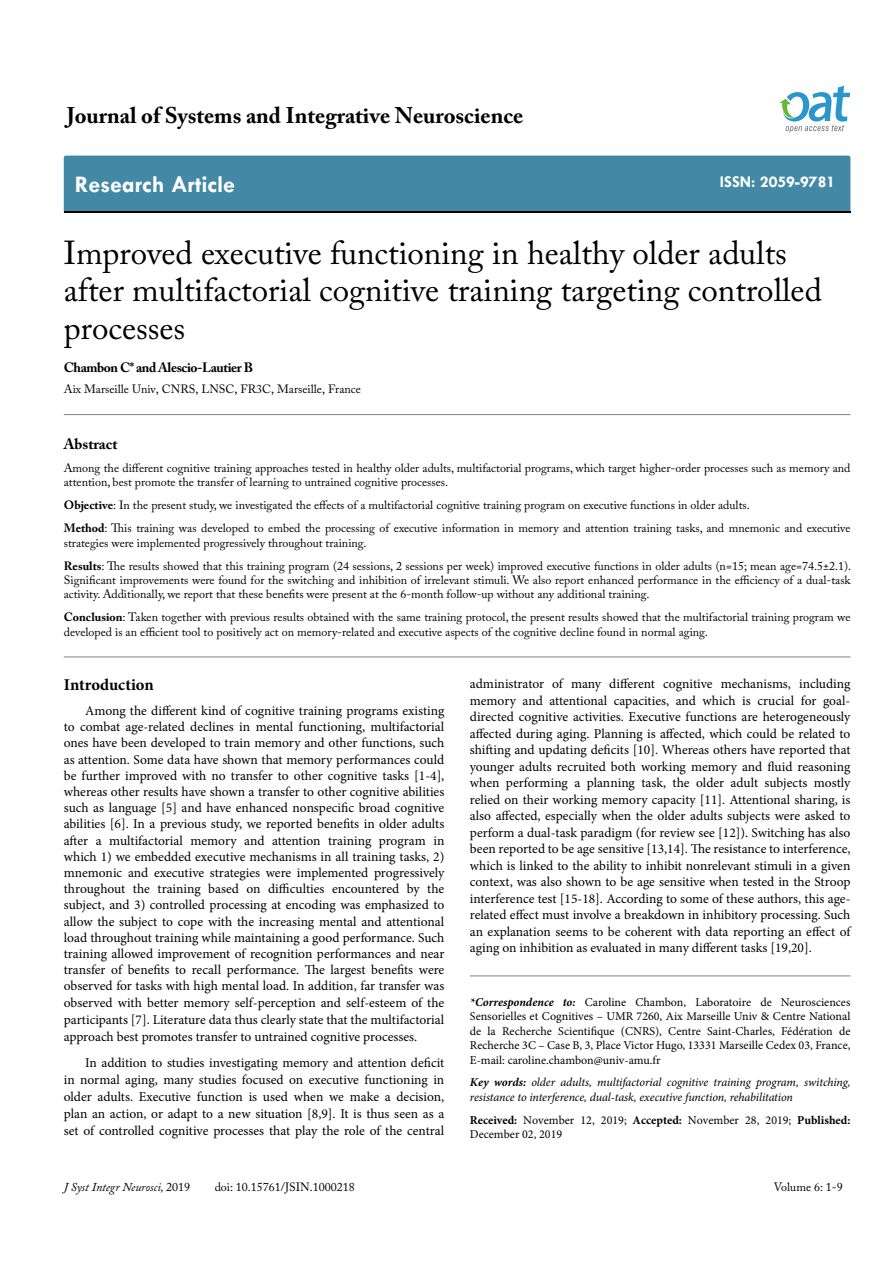
<style>
.page{position:relative;width:893px;height:1263px;background:#fff}
.page>*{position:absolute;margin:0;border:0;box-sizing:border-box;transform-origin:0 0}
.t1{font:33px/37.5px "Adobe Caslon Pro";color:#000}
.t2{font:700 24px "Tw Cen";color:#fff}
.t3{font:700 22.5px "Adobe Caslon Pro";color:#000}
.t4{font:700 16.5px "Tw Cen";color:#fff}
.t5{font:700 16.5px "Minion Pro";letter-spacing:-.005em;color:#000}
.t6{font:700 15px "Adobe Caslon Pro";color:#000}
.t7{font:13.5px/16.4px "Minion Pro";color:#000;text-align:justify}
.t8{font:700 13.5px "Adobe Caslon Pro";letter-spacing:-.03em;color:#000}
.t9{font:12px/14.4px "Adobe Caslon Pro";color:#000}
.t10{font:12px/14.4px "Minion Pro";color:#000;text-align:justify}
.t11{font:italic 12px/14.4px "Minion Pro";letter-spacing:-.01em;color:#000}
.t12{font:italic 12px "Adobe Caslon Pro";color:#000}
.s1{font-weight:700}
.s2{font-weight:700;font-style:italic}
.s3{font-style:normal}
</style>
<div class="page">
<div style="left:64px;top:156px;width:786px;height:56px;background:#4389a5"></div>
<svg style="left:779px;top:86px;width:71px;height:47px"></svg>
<hr style="left:64px;top:657px;width:786px;height:1px;background:#808285">
<hr style="left:64px;top:414px;width:786px;height:1px;background:#808285">
<hr style="left:470px;top:976px;width:380px;height:1px;background:#808285">
<h3 class="t3" style="left:67px;top:102px;width:458px">Journal of Systems and Integrative Neuroscience</h3>
<h2 class="t2" style="left:75px;top:170px;width:162px">Research Article</h2>
<p class="t4" style="left:720px;top:172px;width:117px">ISSN: 2059-9781</p>
<h1 class="t1" style="left:64px;top:234px;width:760px">Improved executive functioning in healthy older adults after multifactorial cognitive training targeting controlled processes</h1>
<p class="t8" style="left:64px;top:359px;width:191px">Chambon C* and Alescio-Lautier B</p>
<p class="t9" style="left:64px;top:382px;width:299px">Aix Marseille Univ, CNRS, LNSC, FR3C, Marseille, France</p>
<p class="t6" style="left:64px;top:435px;width:55px">Abstract</p>
<p class="t9" style="left:64px;top:461px;width:788px">Among the different cognitive training approaches tested in healthy older adults, multifactorial programs, which target higher-order processes such as memory and attention, best promote the transfer of learning to untrained cognitive processes.</p>
<p class="t9" style="left:64px;top:494px;width:788px;line-height:23px"><span class="s1">Objective</span>: In the present study, we investigated the effects of a multifactorial cognitive training program on executive functions in older adults.<br><span class="s1">Method</span>: This training was developed to embed the processing of executive information in memory and attention training tasks, and mnemonic and executive</p>
<p class="t9" style="left:64px;top:531px;width:789px;line-height:23px">strategies were implemented progressively throughout training.<br><span class="s1">Results</span>: The results showed that this training program (24 sessions, 2 sessions per week) improved executive functions in older adults (n=15; mean age=74.5±2.1).</p>
<p class="t9" style="left:64px;top:573px;width:788px">Significant improvements were found for the switching and inhibition of irrelevant stimuli. We also report enhanced performance in the efficiency of a dual-task activity. Additionally, we report that these benefits were present at the 6-month follow-up without any additional training.</p>
<p class="t9" style="left:64px;top:610px;width:788px"><span class="s1">Conclusion</span>: Taken together with previous results obtained with the same training protocol, the present results showed that the multifactorial training program we developed is an efficient tool to positively act on memory-related and executive aspects of the cognitive decline found in normal aging.</p>
<p class="t5" style="left:64px;top:673px;width:91px">Introduction</p>
<p class="t7" style="left:64px;top:702px;width:382px;text-indent:21px">Among the different kind of cognitive training programs existing to combat age-related declines in mental functioning, multifactorial ones have been developed to train memory and other functions, such as attention. Some data have shown that memory performances could be further improved with no transfer to other cognitive tasks [1-4], whereas other results have shown a transfer to other cognitive abilities such as language [5] and have enhanced nonspecific broad cognitive abilities [6]. In a previous study, we reported benefits in older adults after a multifactorial memory and attention training program in which 1) we embedded executive mechanisms in all training tasks, 2) mnemonic and executive strategies were implemented progressively throughout the training based on difficulties encountered by the subject, and 3) controlled processing at encoding was emphasized to allow the subject to cope with the increasing mental and attentional load throughout training while maintaining a good performance. Such training allowed improvement of recognition performances and near transfer of benefits to recall performance. The largest benefits were observed for tasks with high mental load. In addition, far transfer was observed with better memory self-perception and self-esteem of the participants [7]. Literature data thus clearly state that the multifactorial approach best promotes transfer to untrained cognitive processes.</p>
<p class="t7" style="left:64px;top:1054px;width:382px;line-height:17.1px;text-indent:21px">In addition to studies investigating memory and attention deficit in normal aging, many studies focused on executive functioning in older adults. Executive function is used when we make a decision, plan an action, or adapt to a new situation [8,9]. It is thus seen as a set of controlled cognitive processes that play the role of the central</p>
<p class="t7" style="left:470px;top:675px;width:382px">administrator of many different cognitive mechanisms, including memory and attentional capacities, and which is crucial for goal&shy;directed cognitive activities. Executive functions are heterogeneously affected during aging. Planning is affected, which could be related to shifting and updating deficits [10]. Whereas others have reported that younger adults recruited both working memory and fluid reasoning when performing a planning task, the older adult subjects mostly relied on their working memory capacity [11]. Attentional sharing, is also affected, especially when the older adults subjects were asked to perform a dual-task paradigm (for review see [12]). Switching has also been reported to be age sensitive [13,14]. The resistance to interference, which is linked to the ability to inhibit nonrelevant stimuli in a given context, was also shown to be age sensitive when tested in the Stroop interference test [15-18]. According to some of these authors, this age&shy;related effect must involve a breakdown in inhibitory processing. Such an explanation seems to be coherent with data reporting an effect of aging on inhibition as evaluated in many different tasks [19,20].</p>
<p class="t10" style="left:470px;top:995px;width:382px"><span class="s2">*Correspondence to:</span> Caroline Chambon, Laboratoire de Neurosciences Sensorielles et Cognitives – UMR 7260, Aix Marseille Univ &amp; Centre National de la Recherche Scientifique (CNRS), Centre Saint-Charles, Fédération de Recherche 3C – Case B, 3, Place Victor Hugo, 13331 Marseille Cedex 03, France, E-mail: caroline.chambon@univ-amu.fr</p>
<p class="t11" style="left:470px;top:1075px;width:382px"><span class="s1">Key words:</span> older adults, multifactorial cognitive training program, switching, resistance to interference, dual-task, executive function, rehabilitation</p>
<p class="t10" style="left:470px;top:1113px;width:382px"><span class="s1">Received:</span> November 12, 2019; <span class="s1">Accepted:</span> November 28, 2019; <span class="s1">Published:<br></span>December 02, 2019</p>
<p class="t12" style="left:64px;top:1180px;width:128px">J Syst Integr Neurosci, <span class="s3">2019</span></p>
<p class="t9" style="left:215px;top:1180px;width:142px">doi: 10.15761/JSIN.1000218</p>
<p class="t9" style="left:774px;top:1180px;width:71px">Volume 6: 1-9</p>
</div>
